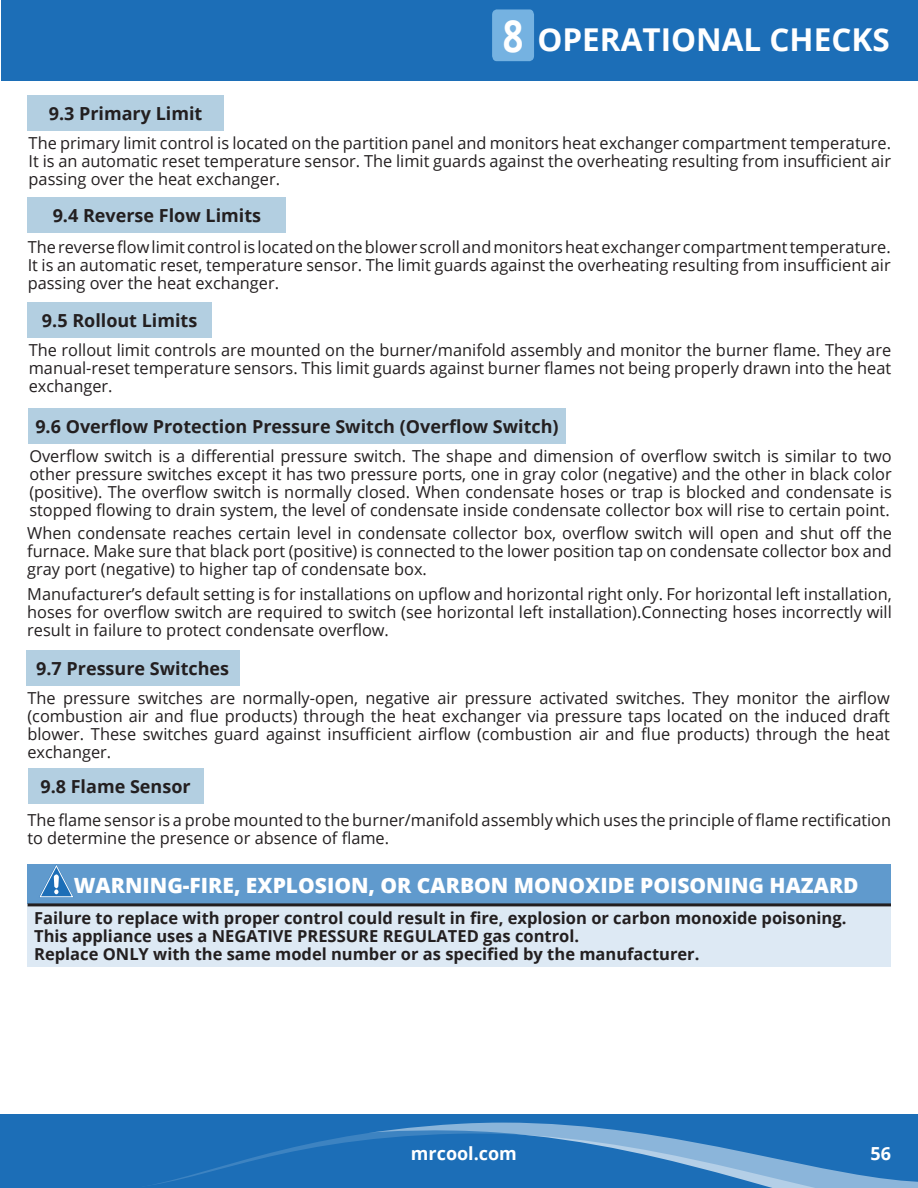
<style>
.page{position:relative;width:918px;height:1188px;background:#fff}
.page>*{position:absolute;margin:0;border:0;box-sizing:border-box;transform-origin:0 0}
.t1{font:700 44.4px "Open Sans";color:#fff;scale:.81 1}
.t2{font:700 31.5px "Open Sans";color:#fff}
.t3{font:800 21px "Open Sans";color:#fff}
.Blue_Sub_Heads{font:700 18px "Open Sans";color:#231f20}
.t4{font:700 18px "Open Sans";color:#fff}
.t5{font:16.5px/18px "Open Sans";color:#231f20;text-align:justify}
.t6{font:700 16.5px "Open Sans";color:#231f20}
</style>
<div class="page">
<div style="left:0;top:1114px;width:918px;height:74px;background:#1c6eb7"></div>
<div style="left:1px;top:0;width:917px;height:81px;background:#1c6eb7"></div>
<svg style="left:153px;top:1122px;width:765px;height:66px"></svg>
<div style="left:27px;top:95px;width:197px;height:36px;background:#b3cfe1"></div>
<div style="left:27px;top:197px;width:259px;height:35px;background:#b3cfe1"></div>
<div style="left:27px;top:303px;width:185px;height:35px;background:#b3cfe1"></div>
<div style="left:28px;top:408px;width:538px;height:36px;background:#b3cfe1"></div>
<div style="left:492px;top:9px;width:42px;height:52px;background:#75b2e1"></div>
<div style="left:28px;top:769px;width:175px;height:35px;background:#b3cfe1"></div>
<div style="left:26px;top:650px;width:213px;height:36px;background:#b3cfe1"></div>
<div style="left:27px;top:864px;width:863px;height:41px;background:#609acd"></div>
<div style="left:27px;top:905px;width:864px;height:62px;background:#dde9f4"></div>
<hr style="left:28px;top:903px;width:863px;height:3px;background:#231f20">
<svg style="left:40px;top:864px;width:33px;height:34px"></svg>
<p class="t1" style="left:503px;top:4px;width:27px">8</p>
<p class="t2" style="left:537px;top:17px;width:354px">OPERATIONAL CHECKS</p>
<p class="Blue_Sub_Heads" style="left:49px;top:100px;width:155px">9.3 Primary Limit</p>
<p class="t5" style="left:29px;top:133px;width:864px">The primary limit control is located on the partition panel and monitors heat exchanger compartment temperature.<br>It is an automatic reset temperature sensor. The limit guards against the overheating resulting from insufficient air passing over the heat exchanger.</p>
<p class="Blue_Sub_Heads" style="left:53px;top:202px;width:210px">9.4 Reverse Flow Limits</p>
<p class="t5" style="left:28px;top:237px;width:865px">The reverse flow limit control is located on the blower scroll and monitors heat exchanger compartment temperature.<br>It is an automatic reset, temperature sensor. The limit guards against the overheating resulting from insufficient air passing over the heat exchanger.</p>
<p class="Blue_Sub_Heads" style="left:42px;top:308px;width:157px">9.5 Rollout Limits</p>
<p class="t5" style="left:29px;top:341px;width:864px">The rollout limit controls are mounted on the burner/manifold assembly and monitor the burner flame. They are manual-reset temperature sensors. This limit guards against burner flames not being properly drawn into the heat exchanger.</p>
<p class="Blue_Sub_Heads" style="left:35px;top:414px;width:525px">9.6 Overflow Protection Pressure Switch (Overflow Switch)</p>
<p class="t5" style="left:29px;top:447px;width:864px">Overflow switch is a differential pressure switch. The shape and dimension of overflow switch is similar to two other pressure switches except it has two pressure ports, one in gray color (negative) and the other in black color (positive). The overflow switch is normally closed. When condensate hoses or trap is blocked and condensate is stopped flowing to drain system, the level of condensate inside condensate collector box will rise to certain point.</p>
<p class="t5" style="left:27px;top:524px;width:866px">When condensate reaches certain level in condensate collector box, overflow switch will open and shut off the furnace. Make sure that black port (positive) is connected to the lower position tap on condensate collector box and gray port (negative) to higher tap of condensate box.</p>
<p class="t5" style="left:27px;top:585px;width:866px">Manufacturer’s default setting is for installations on upflow and horizontal right only. For horizontal left installation, hoses for overflow switch are required to switch (see horizontal left installation).Connecting hoses incorrectly will result in failure to protect condensate overflow.</p>
<p class="Blue_Sub_Heads" style="left:36px;top:656px;width:194px">9.7 Pressure Switches</p>
<p class="t5" style="left:27px;top:688px;width:864px">The pressure switches are normally-open, negative air pressure activated switches. They monitor the airflow (combustion air and flue products) through the heat exchanger via pressure taps located on the induced draft blower. These switches guard against insufficient airflow (combustion air and flue products) through the heat exchanger.</p>
<p class="Blue_Sub_Heads" style="left:40px;top:774px;width:152px">9.8 Flame Sensor</p>
<p class="t5" style="left:27px;top:811px;width:865px">The flame sensor is a probe mounted to the burner/manifold assembly which uses the principle of flame rectification to determine the presence or absence of flame.</p>
<p class="t3" style="left:74px;top:869px;width:786px">WARNING-FIRE, EXPLOSION, OR CARBON MONOXIDE POISONING HAZARD</p>
<p class="t6" style="left:34px;top:907px;width:814px">Failure to replace with proper control could result in fire, explosion or carbon monoxide poisoning.</p>
<p class="t6" style="left:34px;top:925px;width:546px">This appliance uses a NEGATIVE PRESSURE REGULATED gas control.</p>
<p class="t6" style="left:34px;top:943px;width:667px">Replace ONLY with the same model number or as specified by the manufacturer.</p>
<p class="t4" style="left:411px;top:1140px;width:108px">mrcool.com</p>
<p class="t4" style="left:870px;top:1140px;width:22px">56</p>
</div>
